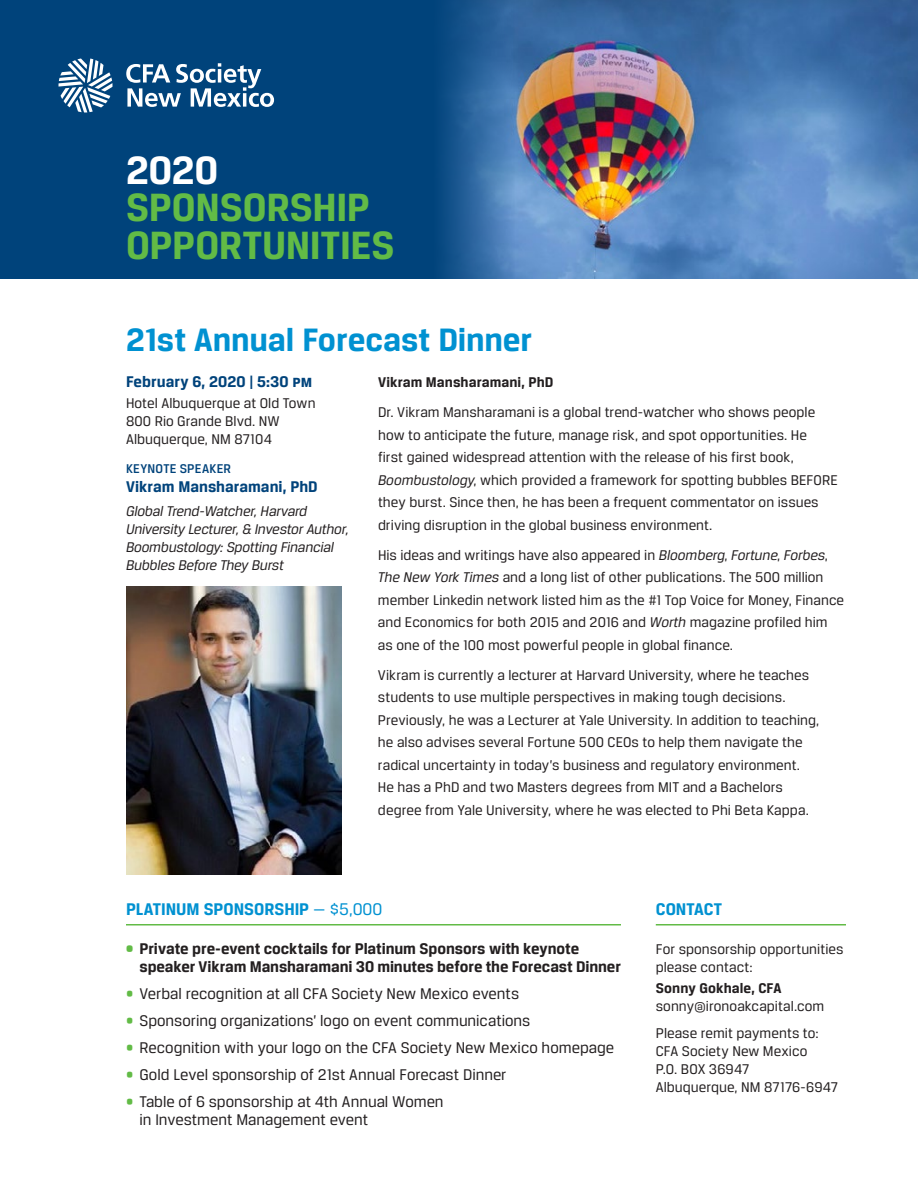
<style>
.page{position:relative;width:918px;height:1188px;background:#fff}
.page>*{position:absolute;margin:0;border:0;box-sizing:border-box;transform-origin:0 0}
.t1{font:700 42px/37.5px "CFA Breuer Text";letter-spacing:-.01em;color:#62bb46}
.t2{font:700 42px "CFA Breuer Text";color:#fff}
.t3{font:700 34.5px "CFA Breuer Text";letter-spacing:-.005em;color:#0091d1}
.t4{font:700 18px "CFA Breuer Text";letter-spacing:-.005em;color:#0091d1}
.t5{font:16.5px/18px "CFA Breuer Text";color:#231f20}
.t6{font:700 16.5px/18px "CFA Breuer Text";letter-spacing:-.005em;color:#231f20}
.t7{font:700 16.5px "CFA Breuer Text";letter-spacing:.005em;color:#00437b}
.t8{font:15px/22.5px "CFA Breuer Text";color:#231f20}
.t9{font:italic 15px/18px "CFA Breuer Text";letter-spacing:-.01em;color:#231f20}
.t10{font:700 15px "CFA Breuer Text";letter-spacing:.005em;color:#231f20}
.t11{font:500 13.5px "CFA Breuer Text";letter-spacing:.02em;color:#00437b}
.s1{font-style:italic}
.s2{font-weight:400}
.s3{color:#62bb46}
</style>
<div class="page">
<div style="left:0;top:0;width:918px;height:279px;background:#00437b"></div>
<img style="left:515px;top:0;width:403px;height:279px">
<svg style="left:59px;top:59px;width:54px;height:53px"></svg>
<svg style="left:126px;top:63px;width:148px;height:44px"></svg>
<svg style="left:443px;top:0;width:72px;height:279px;background:#2e679f"></svg>
<img style="left:126px;top:586px;width:216px;height:288px">
<hr style="left:126px;top:924px;width:495px;height:2px;background:#62bb46">
<hr style="left:656px;top:924px;width:190px;height:2px;background:#62bb46">
<h1 class="t2" style="left:126px;top:146px;width:93px">2020</h1>
<h1 class="t1" style="left:126px;top:188px;width:270px">SPONSORSHIP<br>OPPORTUNITIES</h1>
<h2 class="t3" style="left:126px;top:320px;width:408px">21st Annual Forecast Dinner</h2>
<p class="t7" style="left:126px;top:372px;width:188px">February 6, 2020 | 5:30 pm</p>
<p class="t8" style="left:126px;top:394px;width:191px;line-height:18px">Hotel Albuquerque at Old Town<br>800 Rio Grande Blvd. NW<br>Albuquerque, NM 87104</p>
<p class="t11" style="left:126px;top:461px;width:107px">KEYNOTE SPEAKER</p>
<p class="t7" style="left:126px;top:477px;width:193px">Vikram Mansharamani, PhD</p>
<p class="t9" style="left:126px;top:502px;width:224px">Global Trend-Watcher, Harvard University Lecturer, &amp; Investor Author, Boombustology: Spotting Financial Bubbles Before They Burst</p>
<p class="t10" style="left:378px;top:374px;width:177px">Vikram Mansharamani, PhD</p>
<p class="t8" style="left:378px;top:401px;width:461px">Dr. Vikram Mansharamani is a global trend-watcher who shows people how to anticipate the future, manage risk, and spot opportunities. He<br>first gained widespread attention with the release of his first book, <span class="s1">Boombustology</span>, which provided a framework for spotting bubbles BEFORE they burst. Since then, he has been a frequent commentator on issues driving disruption in the global business environment.</p>
<p class="t8" style="left:378px;top:543px;width:468px">His ideas and writings have also appeared in <span class="s1">Bloomberg</span>, <span class="s1">Fortune</span>, <span class="s1">Forbes</span>, <span class="s1">The New York Times</span> and a long list of other publications. The 500 million member Linkedin network listed him as the #1 Top Voice for Money, Finance and Economics for both 2015 and 2016 and <span class="s1">Worth</span> magazine profiled him as one of the 100 most powerful people in global finance.</p>
<p class="t8" style="left:378px;top:663px;width:443px">Vikram is currently a lecturer at Harvard University, where he teaches students to use multiple perspectives in making tough decisions.<br>Previously, he was a Lecturer at Yale University. In addition to teaching, he also advises several Fortune 500 CEOs to help them navigate the radical uncertainty in today’s business and regulatory environment.<br>He has a PhD and two Masters degrees from MIT and a Bachelors degree from Yale University, where he was elected to Phi Beta Kappa.</p>
<p class="t4" style="left:126px;top:899px;width:258px">PLATINUM SPONSORSHIP <span class="s2">— $5,000</span></p>
<p class="t6" style="left:139px;top:939px;width:483px;text-indent:-13px"><span class="s3">•</span> Private pre-event cocktails for Platinum Sponsors with keynote speaker Vikram Mansharamani 30 minutes before the Forecast Dinner</p>
<p class="t5" style="left:126px;top:984px;width:395px"><span class="s3">•</span> Verbal recognition at all CFA Society New Mexico events</p>
<p class="t5" style="left:126px;top:1011px;width:406px"><span class="s3">•</span> Sponsoring organizations’ logo on event communications</p>
<p class="t5" style="left:126px;top:1038px;width:490px"><span class="s3">•</span> Recognition with your logo on the CFA Society New Mexico homepage</p>
<p class="t5" style="left:126px;top:1065px;width:382px"><span class="s3">•</span> Gold Level sponsorship of 21st Annual Forecast Dinner</p>
<p class="t5" style="left:139px;top:1092px;width:306px;text-indent:-13px"><span class="s3">•</span> Table of 6 sponsorship at 4th Annual Women in Investment Management event</p>
<p class="t4" style="left:656px;top:899px;width:68px">CONTACT</p>
<p class="t8" style="left:656px;top:940px;width:189px;line-height:18px">For sponsorship opportunities please contact:</p>
<p class="t10" style="left:656px;top:980px;width:127px">Sonny Gokhale, CFA</p>
<p class="t8" style="left:656px;top:992px;width:170px;line-height:27px">sonny@ironoakcapital.com<br>Please remit payments to:</p>
<p class="t8" style="left:656px;top:1042px;width:184px;line-height:18px">CFA Society New Mexico<br>P.O. BOX 36947<br>Albuquerque, NM 87176-6947</p>
</div>
